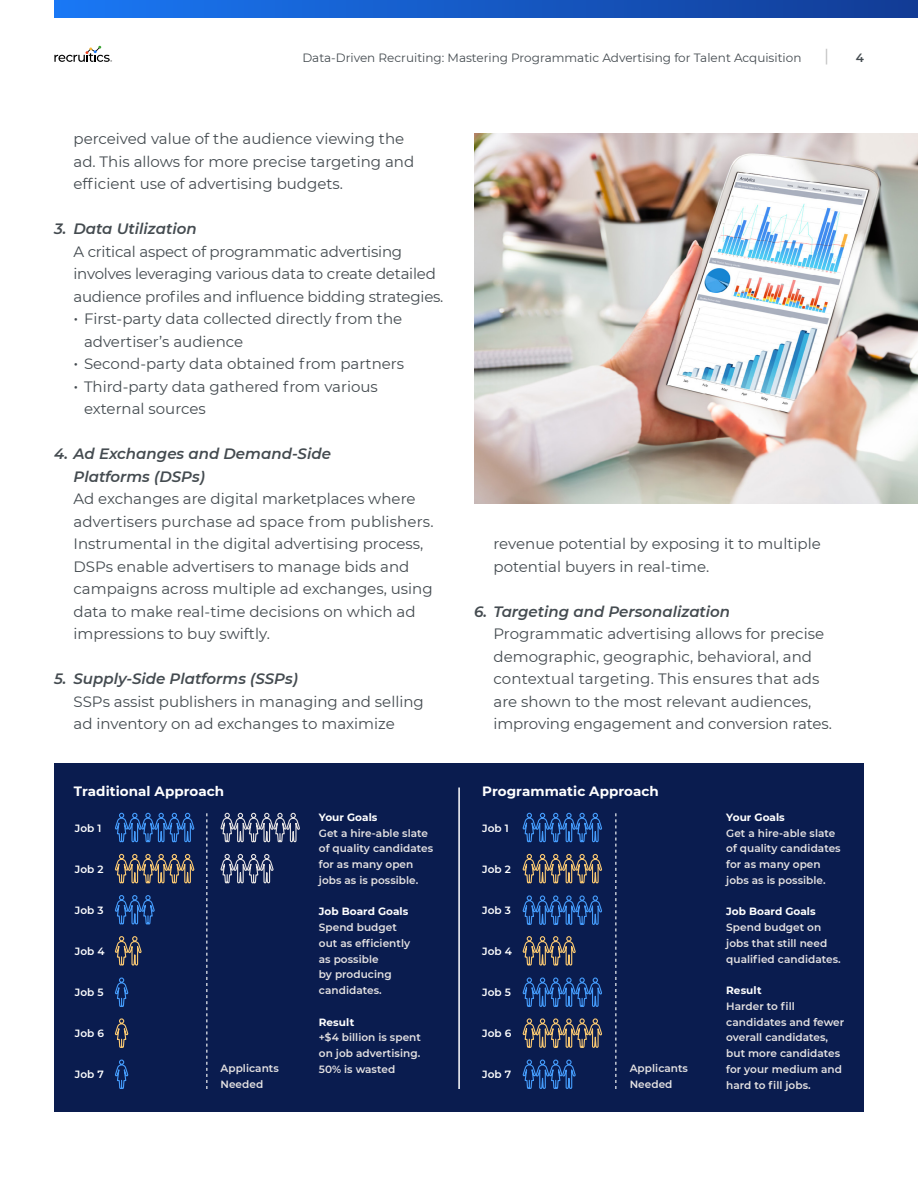
<style>
.page{position:relative;width:918px;height:1188px;background:#fff}
.page>*{position:absolute;margin:0;border:0;box-sizing:border-box;transform-origin:0 0}
.t1{font:15px/22.5px "Montserrat";color:#444b50}
.t2{font:italic 600 15px/22.5px "Montserrat";color:#444b50}
.t3{font:700 13.5px "Montserrat";letter-spacing:.005em;color:#fff}
.t4{font:12px "Montserrat";color:#444b50}
.t5{font:600 12px "Montserrat";color:#444b50}
.t6{font:600 10.5px/15.8px "Montserrat";letter-spacing:.005em;color:#e6e3e3}
.t7{font:700 10.5px "Montserrat";letter-spacing:.005em;color:#fff}
.t8{font:600 10.5px "Montserrat";letter-spacing:.005em;color:#fff}
.s1{font-size:16.5px}
</style>
<div class="page">
<div style="left:54px;top:0;width:864px;height:17px;background:linear-gradient(to right,#1978f5,#123b95)"></div>
<svg style="left:54px;top:46px;width:58px;height:16px"></svg>
<svg style="left:826px;top:49px;width:1px;height:15px"></svg>
<div style="left:54px;top:763px;width:810px;height:349px;background:#0a1c4f"></div>
<hr style="left:458px;top:788px;width:2px;height:301px;background:#fff">
<svg style="left:615px;top:813px;width:1px;height:276px"></svg>
<svg style="left:206px;top:813px;width:1px;height:276px"></svg>
<img style="left:474px;top:134px;width:444px;height:370px">
<svg style="left:522px;top:1018px;width:80px;height:30px"></svg>
<svg style="left:522px;top:977px;width:80px;height:30px"></svg>
<svg style="left:522px;top:895px;width:80px;height:30px"></svg>
<svg style="left:522px;top:812px;width:80px;height:30px"></svg>
<svg style="left:115px;top:812px;width:79px;height:30px"></svg>
<svg style="left:115px;top:853px;width:79px;height:30px"></svg>
<svg style="left:115px;top:895px;width:40px;height:29px"></svg>
<svg style="left:114px;top:936px;width:27px;height:29px"></svg>
<svg style="left:115px;top:977px;width:13px;height:30px"></svg>
<svg style="left:115px;top:1059px;width:13px;height:30px"></svg>
<svg style="left:115px;top:1018px;width:13px;height:30px"></svg>
<svg style="left:220px;top:812px;width:80px;height:30px"></svg>
<svg style="left:220px;top:853px;width:53px;height:30px"></svg>
<svg style="left:522px;top:853px;width:80px;height:30px"></svg>
<svg style="left:522px;top:936px;width:54px;height:30px"></svg>
<svg style="left:522px;top:1059px;width:54px;height:30px"></svg>
<p class="t4" style="left:302px;top:49px;width:501px">Data-Driven Recruiting: Mastering Programmatic Advertising for Talent Acquisition</p>
<p class="t5" style="left:856px;top:49px;width:10px">4</p>
<p class="t1" style="left:74px;top:127px;width:342px">perceived value of the audience viewing the ad. This allows for more precise targeting and efficient use of advertising budgets.</p>
<p class="t2" style="left:54px;top:217px;width:144px">3. Data Utilization</p>
<p class="t1" style="left:74px;top:239px;width:371px">A critical aspect of programmatic advertising involves leveraging various data to create detailed audience profiles and influence bidding strategies.</p>
<p class="t1" style="left:84px;top:307px;width:320px;text-indent:-10px"><span class="s1">•</span> First-party data collected directly from the advertiser’s audience</p>
<p class="t1" style="left:74px;top:352px;width:332px"><span class="s1">•</span> Second-party data obtained from partners</p>
<p class="t1" style="left:84px;top:374px;width:295px;text-indent:-10px"><span class="s1">•</span> Third-party data gathered from various external sources</p>
<p class="t2" style="left:74px;top:442px;width:259px;text-indent:-20px">4. Ad Exchanges and Demand-Side<br>Platforms (DSPs)</p>
<p class="t1" style="left:74px;top:487px;width:362px">Ad exchanges are digital marketplaces where advertisers purchase ad space from publishers.<br>Instrumental in the digital advertising process, DSPs enable advertisers to manage bids and campaigns across multiple ad exchanges, using data to make real-time decisions on which ad impressions to buy swiftly.</p>
<p class="t2" style="left:54px;top:667px;width:246px">5. Supply-Side Platforms (SSPs)</p>
<p class="t1" style="left:74px;top:689px;width:352px">SSPs assist publishers in managing and selling ad inventory on ad exchanges to maximize</p>
<p class="t3" style="left:74px;top:782px;width:152px">Traditional Approach</p>
<p class="t1" style="left:494px;top:532px;width:329px">revenue potential by exposing it to multiple potential buyers in real-time.</p>
<p class="t2" style="left:474px;top:599px;width:258px">6. Targeting and Personalization</p>
<p class="t1" style="left:494px;top:622px;width:340px">Programmatic advertising allows for precise demographic, geographic, behavioral, and contextual targeting. This ensures that ads are shown to the most relevant audiences, improving engagement and conversion rates.</p>
<p class="t3" style="left:482px;top:782px;width:178px">Programmatic Approach</p>
<p class="t8" style="left:75px;top:821px;width:28px">Job 1</p>
<p class="t8" style="left:75px;top:862px;width:30px">Job 2</p>
<p class="t8" style="left:75px;top:903px;width:30px">Job 3</p>
<p class="t8" style="left:75px;top:944px;width:31px">Job 4</p>
<p class="t8" style="left:75px;top:985px;width:30px">Job 5</p>
<p class="t8" style="left:75px;top:1026px;width:31px">Job 6</p>
<p class="t8" style="left:75px;top:1067px;width:31px">Job 7</p>
<p class="t7" style="left:319px;top:810px;width:60px">Your Goals</p>
<p class="t6" style="left:319px;top:825px;width:116px">Get a hire-able slate of quality candidates for as many open jobs as is possible.</p>
<p class="t7" style="left:319px;top:904px;width:91px">Job Board Goals</p>
<p class="t6" style="left:319px;top:919px;width:93px">Spend budget out as efficiently as possible<br>by producing candidates.</p>
<p class="t7" style="left:319px;top:1014px;width:37px">Result</p>
<p class="t6" style="left:319px;top:1029px;width:104px;text-align:justify">+$4 billion is spent on job advertising.<br>50% is wasted</p>
<p class="t8" style="left:482px;top:821px;width:28px">Job 1</p>
<p class="t8" style="left:482px;top:862px;width:30px">Job 2</p>
<p class="t8" style="left:482px;top:903px;width:30px">Job 3</p>
<p class="t8" style="left:482px;top:944px;width:31px">Job 4</p>
<p class="t8" style="left:482px;top:985px;width:30px">Job 5</p>
<p class="t8" style="left:482px;top:1026px;width:31px">Job 6</p>
<p class="t8" style="left:482px;top:1067px;width:31px">Job 7</p>
<p class="t6" style="left:220px;top:1060px;width:60px">Applicants<br>Needed</p>
<p class="t6" style="left:630px;top:1060px;width:60px">Applicants<br>Needed</p>
<p class="t7" style="left:726px;top:810px;width:60px">Your Goals</p>
<p class="t6" style="left:726px;top:825px;width:116px">Get a hire-able slate of quality candidates for as many open jobs as is possible.</p>
<p class="t7" style="left:726px;top:904px;width:91px">Job Board Goals</p>
<p class="t6" style="left:726px;top:919px;width:116px">Spend budget on jobs that still need qualified candidates.</p>
<p class="t7" style="left:726px;top:983px;width:37px">Result</p>
<p class="t6" style="left:726px;top:998px;width:120px">Harder to fill candidates and fewer overall candidates, but more candidates for your medium and hard to fill jobs.</p>
</div>
